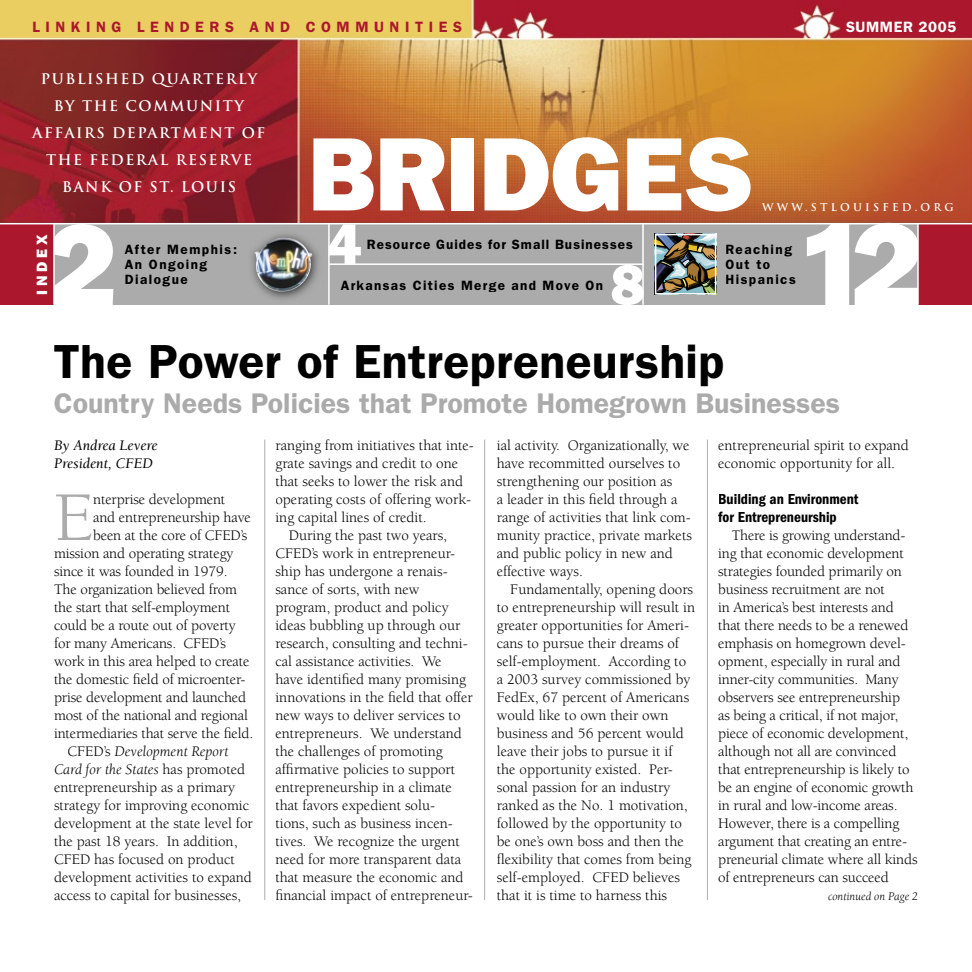
<style>
.page{position:relative;width:972px;height:972px;background:#fff}
.page>*{position:absolute;margin:0;border:0;box-sizing:border-box;transform-origin:0 0}
.t1{font:800 123px "Franklin Gothic";color:#fff}
.t2{font:800 105px "Franklin Gothic";color:#fff}
.t3{font:71.7px "Berkeley";color:#ababab}
.t4{font:800 57px "Franklin Gothic";color:#fff}
.t5{font:600 48px "Franklin Gothic";letter-spacing:.005em;color:#000}
.t6{font:600 28.5px "Franklin Gothic";color:#ababab}
.t7{font:15px/18px "Berkeley";color:#000}
.t8{font:italic 15px "Berkeley";color:#000}
.t9{font:600 condensed 15px/18px "Franklin Gothic";color:#000}
.t10{font:600 15px "Franklin Gothic";letter-spacing:.37em;color:#ab182d}
.t11{font:italic 15px/18px "Berkeley";color:#000}
.t12{font:600 15px "Franklin Gothic";letter-spacing:.04em;color:#fff}
.t13{font:800 15px "Franklin Gothic";letter-spacing:.26em;color:#fff}
.t14{font:700 14.25px/27px "Trajan";letter-spacing:.11em;color:#fff;text-align:center}
.t15{font:600 13.5px/15px "Franklin Gothic";letter-spacing:.1em;color:#000}
.t16{font:600 13.5px "Franklin Gothic";letter-spacing:.075em;color:#000}
.t17{font:italic 12px "Berkeley";color:#000}
.t18{font:700 10.5px "Trajan";letter-spacing:.3em;color:#fff}
.s1{font-style:normal}
</style>
<div class="page">
<hr style="left:264px;top:440px;width:1px;height:460px;background:#ababab">
<hr style="left:484px;top:440px;width:1px;height:460px;background:#ababab">
<hr style="left:707px;top:440px;width:1px;height:460px;background:#ababab">
<img style="left:0;top:0;width:972px;height:223px">
<div style="left:54px;top:224px;width:864px;height:81px;background:#ababab"></div>
<img style="left:252px;top:234px;width:67px;height:65px">
<img style="left:286px;top:239px;width:27px;height:52px">
<svg style="left:658px;top:237px;width:55px;height:55px;background:#676656"></svg>
<div style="left:655px;top:234px;width:61px;height:61px;border:2px solid #fff"></div>
<svg style="left:807px;top:224px;width:42px;height:81px"></svg>
<div style="left:0;top:224px;width:54px;height:81px;background:#ab182d"></div>
<hr style="left:53px;top:224px;width:2px;height:81px;background:#fff">
<div style="left:918px;top:224px;width:54px;height:81px;background:#ab182d"></div>
<hr style="left:917px;top:224px;width:2px;height:81px;background:#fff">
<hr style="left:328px;top:224px;width:2px;height:81px;background:#fff">
<hr style="left:329px;top:263px;width:315px;height:2px;background:#fff">
<hr style="left:642px;top:224px;width:2px;height:81px;background:#fff">
<p class="t10" style="left:32px;top:18px;width:431px">LINKING LENDERS AND COMMUNITIES</p>
<p class="t12" style="left:846px;top:18px;width:112px">SUMMER 2005</p>
<p class="t14" style="left:33px;top:65px;width:234px">PUBLISHED QUARTERLY<br>BY THE COMMUNITY<br>AFFAIRS DEPARTMENT OF<br>THE FEDERAL RESERVE<br>BANK OF ST. LOUIS</p>
<h2 class="t2" style="left:308px;top:113px;width:448px">BRIDGES</h2>
<p class="t18" style="left:762px;top:201px;width:193px">WWW.STLOUISFED.ORG</p>
<h1 class="t1" style="left:45px;top:195px;width:75px">2</h1>
<h3 class="t4" style="left:328px;top:211px;width:36px">4</h3>
<p class="t13" style="left:33px;top:295px;width:62px;rotate:-90deg">INDEX</p>
<p class="t16" style="left:367px;top:236px;width:267px">Resource Guides for Small Businesses</p>
<p class="t15" style="left:341px;top:277px;width:264px">Arkansas Cities Merge and Move On</p>
<p class="t15" style="left:125px;top:242px;width:114px">After Memphis:<br>An Ongoing<br>Dialogue</p>
<h3 class="t4" style="left:611px;top:251px;width:36px">8</h3>
<p class="t15" style="left:725px;top:242px;width:72px">Reaching<br>Out to<br>Hispanics</p>
<h3 class="t5" style="left:54px;top:333px;width:672px">The Power of Entrepreneurship</h3>
<h3 class="t6" style="left:54px;top:386px;width:788px">Country Needs Policies that Promote Homegrown Businesses</h3>
<h1 class="t1" style="left:851px;top:194px;width:75px">2</h1>
<p class="t11" style="left:54px;top:437px;width:105px">By Andrea Levere<br>President, CFED</p>
<h3 class="t3" style="left:54px;top:480px;width:41px">E</h3>
<p class="t7" style="left:93px;top:491px;width:134px">nterprise development</p>
<p class="t7" style="left:93px;top:509px;width:159px">and entrepreneurship have</p>
<p class="t7" style="left:93px;top:527px;width:156px">been at the core of CFED’s</p>
<p class="t7" style="left:54px;top:545px;width:181px">mission and operating strategy</p>
<p class="t7" style="left:54px;top:563px;width:175px">since it was founded in 1979.</p>
<p class="t7" style="left:54px;top:581px;width:185px">The organization believed from</p>
<p class="t7" style="left:54px;top:599px;width:178px">the start that self-employment</p>
<p class="t7" style="left:54px;top:617px;width:183px">could be a route out of poverty</p>
<p class="t7" style="left:54px;top:635px;width:173px">for many Americans. CFED’s</p>
<p class="t7" style="left:54px;top:653px;width:197px">work in this area helped to create</p>
<p class="t7" style="left:54px;top:671px;width:193px">the domestic field of microenter-</p>
<p class="t7" style="left:54px;top:689px;width:194px">prise development and launched</p>
<p class="t7" style="left:54px;top:707px;width:195px">most of the national and regional</p>
<p class="t7" style="left:54px;top:725px;width:201px">intermediaries that serve the field.</p>
<p class="t8" style="left:68px;top:744px;width:163px"><span class="s1">CFED’s</span> Development Report</p>
<p class="t8" style="left:54px;top:762px;width:193px">Card for the States <span class="s1">has promoted</span></p>
<p class="t7" style="left:54px;top:779px;width:183px">entrepreneurship as a primary</p>
<p class="t7" style="left:54px;top:797px;width:197px">strategy for improving economic</p>
<p class="t7" style="left:54px;top:815px;width:200px">development at the state level for</p>
<p class="t7" style="left:54px;top:833px;width:185px">the past 18 years. In addition,</p>
<p class="t7" style="left:54px;top:851px;width:183px">CFED has focused on product</p>
<p class="t7" style="left:54px;top:869px;width:199px">development activities to expand</p>
<p class="t7" style="left:54px;top:887px;width:189px">access to capital for businesses,</p>
<p class="t7" style="left:275px;top:437px;width:200px">ranging from initiatives that inte-</p>
<p class="t7" style="left:275px;top:455px;width:184px">grate savings and credit to one</p>
<p class="t7" style="left:275px;top:473px;width:189px">that seeks to lower the risk and</p>
<p class="t7" style="left:275px;top:491px;width:197px">operating costs of offering work-</p>
<p class="t7" style="left:275px;top:509px;width:153px">ing capital lines of credit.</p>
<p class="t7" style="left:289px;top:527px;width:160px">During the past two years,</p>
<p class="t7" style="left:275px;top:545px;width:181px">CFED’s work in entrepreneur-</p>
<p class="t7" style="left:275px;top:563px;width:174px">ship has undergone a renais-</p>
<p class="t7" style="left:275px;top:581px;width:146px">sance of sorts, with new</p>
<p class="t7" style="left:275px;top:599px;width:175px">program, product and policy</p>
<p class="t7" style="left:275px;top:617px;width:186px">ideas bubbling up through our</p>
<p class="t7" style="left:275px;top:635px;width:194px">research, consulting and techni-</p>
<p class="t7" style="left:275px;top:653px;width:168px">cal assistance activities. We</p>
<p class="t7" style="left:275px;top:671px;width:192px">have identified many promising</p>
<p class="t7" style="left:275px;top:689px;width:199px">innovations in the field that offer</p>
<p class="t7" style="left:275px;top:707px;width:187px">new ways to deliver services to</p>
<p class="t7" style="left:275px;top:725px;width:188px">entrepreneurs. We understand</p>
<p class="t7" style="left:275px;top:743px;width:169px">the challenges of promoting</p>
<p class="t7" style="left:275px;top:761px;width:181px">affirmative policies to support</p>
<p class="t7" style="left:275px;top:779px;width:178px">entrepreneurship in a climate</p>
<p class="t7" style="left:275px;top:797px;width:161px">that favors expedient solu-</p>
<p class="t7" style="left:275px;top:815px;width:179px">tions, such as business incen-</p>
<p class="t7" style="left:275px;top:833px;width:186px">tives. We recognize the urgent</p>
<p class="t7" style="left:275px;top:851px;width:187px">need for more transparent data</p>
<p class="t7" style="left:275px;top:869px;width:190px">that measure the economic and</p>
<p class="t7" style="left:275px;top:887px;width:199px">financial impact of entrepreneur-</p>
<p class="t7" style="left:497px;top:437px;width:197px">ial activity. Organizationally, we have recommitted ourselves to strengthening our position as<br>a leader in this field through a range of activities that link com&shy;munity practice, private markets and public policy in new and effective ways.</p>
<p class="t7" style="left:497px;top:581px;width:200px;text-indent:14px">Fundamentally, opening doors to entrepreneurship will result in greater opportunities for Ameri&shy;cans to pursue their dreams of self-employment. According to a 2003 survey commissioned by<br>FedEx, 67 percent of Americans would like to own their own business and 56 percent would leave their jobs to pursue it if the opportunity existed. Per&shy;sonal passion for an industry ranked as the No. 1 motivation, followed by the opportunity to be one’s own boss and then the flexibility that comes from being self-employed. CFED believes that it is time to harness this</p>
<p class="t7" style="left:718px;top:437px;width:192px">entrepreneurial spirit to expand economic opportunity for all.</p>
<p class="t9" style="left:718px;top:490px;width:142px">Building an Environment for Entrepreneurship</p>
<p class="t7" style="left:718px;top:527px;width:201px;text-indent:14px">There is growing understand&shy;ing that economic development strategies founded primarily on business recruitment are not<br>in America’s best interests and that there needs to be a renewed emphasis on homegrown devel&shy;opment, especially in rural and inner-city communities. Many observers see entrepreneurship<br>as being a critical, if not major, piece of economic development, although not all are convinced that entrepreneurship is likely to be an engine of economic growth in rural and low-income areas.<br>However, there is a compelling argument that creating an entre&shy;preneurial climate where all kinds of entrepreneurs can succeed</p>
<p class="t17" style="left:828px;top:890px;width:91px">continued on Page 2</p>
</div>
